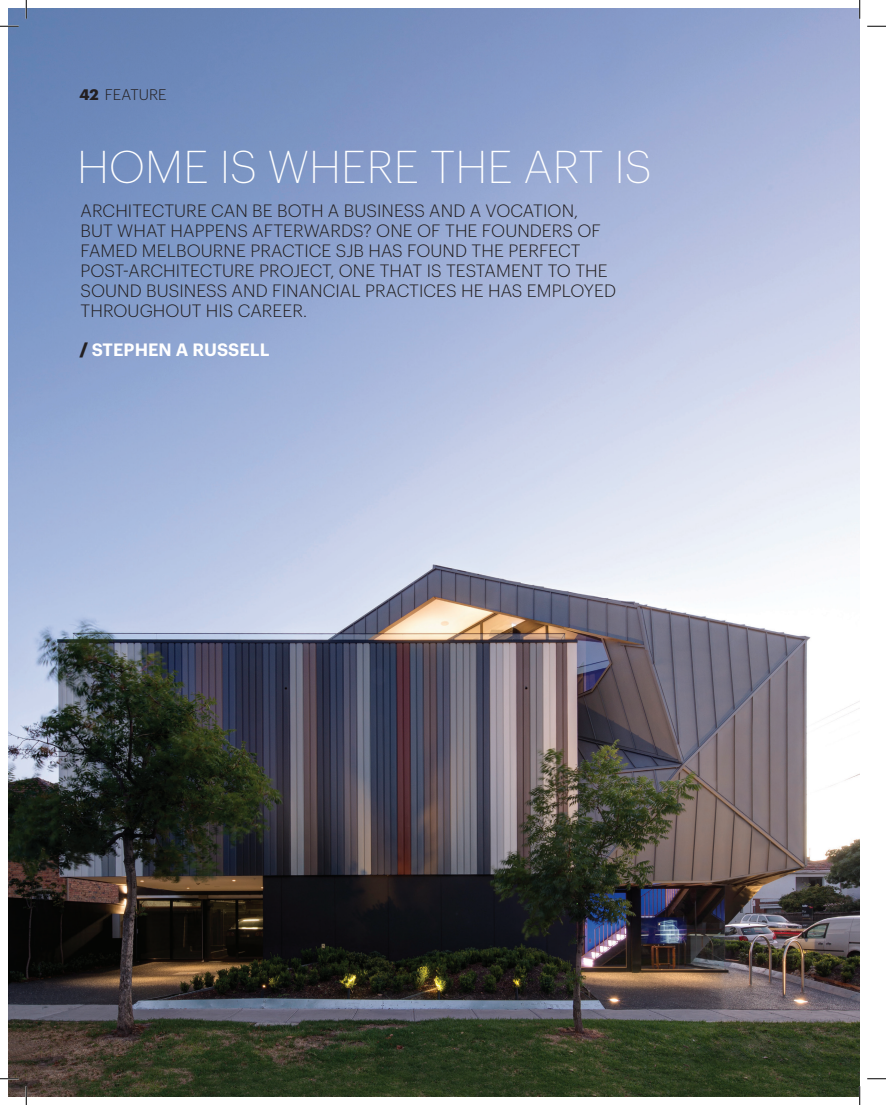
<style>
.page{position:relative;width:886px;height:1105px;background:#fff}
.page>*{position:absolute;margin:0;border:0;box-sizing:border-box;transform-origin:0 0}
.t1{font:200 45px "Graphik";letter-spacing:.005em;color:#fff}
.t2{font:300 17.5px/20px "Graphik";letter-spacing:.005em;color:#231f20}
.t3{font:600 17.5px "Graphik";letter-spacing:.005em;color:#fff}
.t4{font:300 15px "Graphik";letter-spacing:.005em;color:#231f20}
.s1{font-weight:700}
.s2{font-family:"Graphik Super";font-weight:400;color:#231f20}
</style>
<div class="page">
<img style="left:9px;top:9px;width:850px;height:1087px">
<svg style="left:0;top:25px;width:19px;height:2px"></svg>
<svg style="left:867px;top:25px;width:18px;height:2px"></svg>
<svg style="left:0;top:1078px;width:19px;height:1px"></svg>
<svg style="left:867px;top:1078px;width:18px;height:1px"></svg>
<svg style="left:25px;top:0;width:2px;height:19px"></svg>
<svg style="left:25px;top:1086px;width:2px;height:19px"></svg>
<svg style="left:858px;top:0;width:2px;height:19px"></svg>
<svg style="left:858px;top:1086px;width:2px;height:19px"></svg>
<p class="t4" style="left:79px;top:84px;width:89px"><span class="s1">42</span> FEATURE</p>
<h1 class="t1" style="left:77px;top:135px;width:575px">HOME IS WHERE THE ART IS</h1>
<p class="t2" style="left:80px;top:200px;width:537px">ARCHITECTURE CAN BE BOTH A BUSINESS AND A VOCATION,<br>BUT WHAT HAPPENS AFTERWARDS? ONE OF THE FOUNDERS OF FAMED MELBOURNE PRACTICE SJB HAS FOUND THE PERFECT POST-ARCHITECTURE PROJECT, ONE THAT IS TESTAMENT TO THE SOUND BUSINESS AND FINANCIAL PRACTICES HE HAS EMPLOYED THROUGHOUT HIS CAREER.</p>
<p class="t3" style="left:80px;top:337px;width:191px"><span class="s2">/</span> STEPHEN A RUSSELL</p>
</div>
